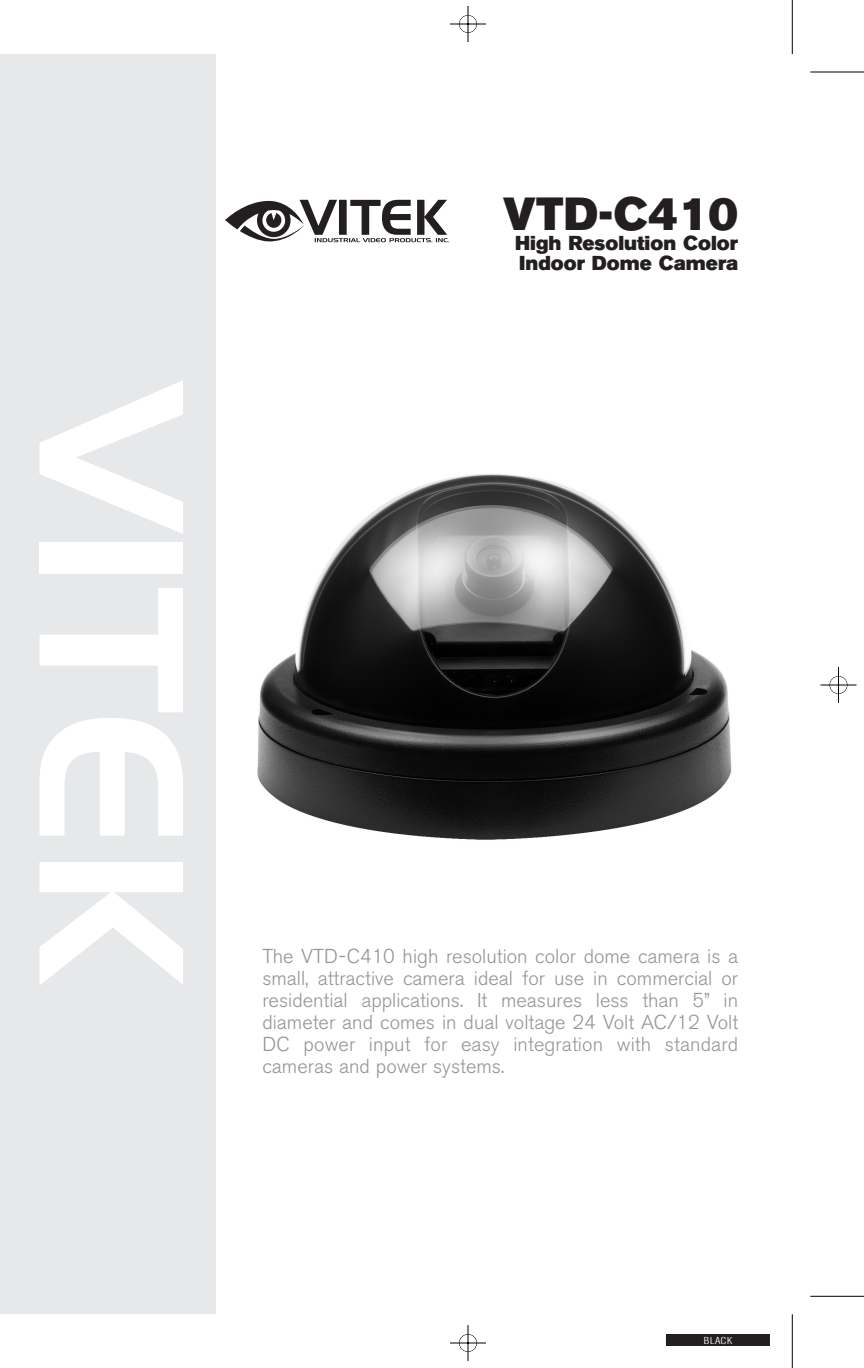
<style>
.page{position:relative;width:864px;height:1368px;background:#fff}
.page>*{position:absolute;margin:0;border:0;box-sizing:border-box;transform-origin:0 0}
.t1{font:200px "Handel Gothic BT";color:#fff}
.t2{font:46px "Akzidenz Grotesk BE Super";letter-spacing:.01em;color:#231f20}
.t3{font:300 20px/22px "Akzidenz Grotesk BE";letter-spacing:.005em;color:#939598;text-align:justify}
.t4{font:20px/20px "Akzidenz Grotesk BE Super";color:#231f20}
.t5{font:300 condensed 10px "Akzidenz Grotesk BE";letter-spacing:.005em;color:#fff;scale:1.6 1}
</style>
<div class="page">
<hr style="left:810px;top:72px;width:54px;height:1px;background:#000">
<hr style="left:792px;top:0;width:1px;height:54px;background:#000">
<hr style="left:450px;top:24px;width:36px;height:1px;background:#000">
<hr style="left:468px;top:6px;width:1px;height:36px;background:#000">
<div style="left:459px;top:15px;width:18px;height:18px;border:1px solid #000;border-radius:50%"></div>
<hr style="left:450px;top:1343px;width:36px;height:1px;background:#000">
<hr style="left:468px;top:1325px;width:1px;height:36px;background:#000">
<div style="left:459px;top:1334px;width:18px;height:18px;border:1px solid #000;border-radius:50%"></div>
<hr style="left:820px;top:685px;width:36px;height:1px;background:#000">
<hr style="left:838px;top:667px;width:1px;height:36px;background:#000">
<div style="left:830px;top:676px;width:17px;height:18px;border:1px solid #000;border-radius:50%"></div>
<hr style="left:810px;top:1296px;width:54px;height:1px;background:#000">
<hr style="left:792px;top:1314px;width:1px;height:54px;background:#000">
<div style="left:666px;top:1334px;width:104px;height:12px;background:#231f20"></div>
<div style="left:0;top:54px;width:216px;height:1260px;background:#e7e8e9"></div>
<svg style="left:225px;top:200px;width:224px;height:43px"></svg>
<img style="left:257px;top:474px;width:475px;height:366px">
<p class="t1" style="left:183px;top:387px;width:596px;rotate:90deg">VITEK</p>
<p class="t2" style="left:503px;top:198px;width:237px">VTD-C410</p>
<p class="t4" style="left:515px;top:235px;width:224px">High Resolution Color<br>Indoor Dome Camera</p>
<p class="t3" style="left:262px;top:947px;width:477px">The VTD-C410 high resolution color dome camera is a small, attractive camera ideal for use in commercial or residential applications. It measures less than 5” in diameter and comes in dual voltage 24 Volt AC/12 Volt DC power input for easy integration with standard cameras and power systems.</p>
<p class="t5" style="left:703px;top:1337px;width:20px">BLACK</p>
</div>
